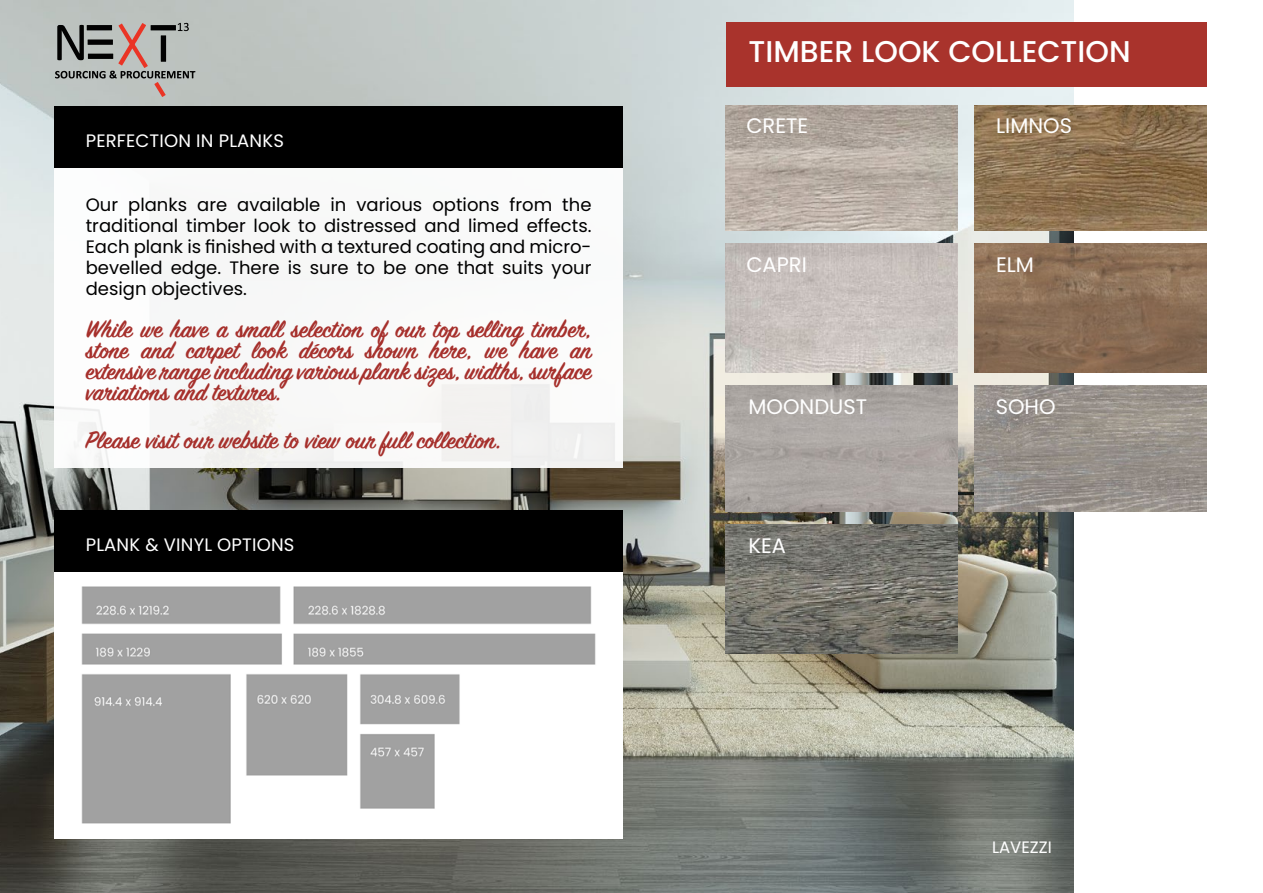
<style>
.page{position:relative;width:1263px;height:893px;background:#fff}
.page>*{position:absolute;margin:0;border:0;box-sizing:border-box;transform-origin:0 0}
.t1{font:500 30px "Poppins";color:#fff}
.t2{font:600 27px/21px "Sign Painter House Script";color:#a6302c;text-align:justify}
.t3{font:21px "Poppins";color:#fff}
.t4{font:18px/21px "Poppins";color:#000;text-align:justify}
.t5{font:18px "Poppins";letter-spacing:.01em;color:#fff}
.t6{font:16.5px "Poppins";color:#fff}
</style>
<div class="page">
<img style="left:0;top:0;width:1074px;height:893px">
<div style="left:726px;top:23px;width:480px;height:64px;background:#a9332c"></div>
<img style="left:726px;top:244px;width:232px;height:129px">
<img style="left:975px;top:244px;width:231px;height:129px">
<img style="left:726px;top:105px;width:232px;height:126px">
<img style="left:975px;top:105px;width:231px;height:126px">
<img style="left:726px;top:524px;width:232px;height:129px">
<img style="left:726px;top:386px;width:232px;height:125px">
<img style="left:975px;top:386px;width:231px;height:125px">
<svg style="left:55px;top:23px;width:140px;height:74px;background:#9f9c99"></svg>
<div style="left:54px;top:147px;width:569px;height:321px;background:#fff"></div>
<div style="left:54px;top:106px;width:569px;height:62px;background:#000"></div>
<img style="left:54px;top:572px;width:569px;height:267px">
<div style="left:54px;top:511px;width:569px;height:61px;background:#000"></div>
<p class="t5" style="left:86px;top:130px;width:200px">PERFECTION IN PLANKS</p>
<p class="t4" style="left:86px;top:194px;width:507px">Our planks are available in various options from the traditional timber look to distressed and limed effects.<br>Each plank is finished with a textured coating and micro&shy;bevelled edge. There is sure to be one that suits your design objectives.</p>
<p class="t2" style="left:86px;top:321px;width:507px">While we have a small selection of our top selling timber, stone and carpet look décors shown here, we have an extensive range including various plank sizes, widths, surface variations and textures.</p>
<p class="t2" style="left:86px;top:432px;width:417px">Please visit our website to view our full collection.</p>
<p class="t5" style="left:86px;top:534px;width:210px">PLANK &amp; VINYL OPTIONS</p>
<p class="t1" style="left:748px;top:34px;width:384px">TIMBER LOOK COLLECTION</p>
<p class="t3" style="left:746px;top:114px;width:63px">CRETE</p>
<p class="t3" style="left:996px;top:114px;width:77px">LIMNOS</p>
<p class="t3" style="left:746px;top:252px;width:62px">CAPRI</p>
<p class="t3" style="left:996px;top:252px;width:39px">ELM</p>
<p class="t3" style="left:748px;top:394px;width:120px">MOONDUST</p>
<p class="t3" style="left:996px;top:394px;width:61px">SOHO</p>
<p class="t3" style="left:748px;top:533px;width:39px">KEA</p>
<p class="t6" style="left:992px;top:838px;width:61px">LAVEZZI</p>
</div>
